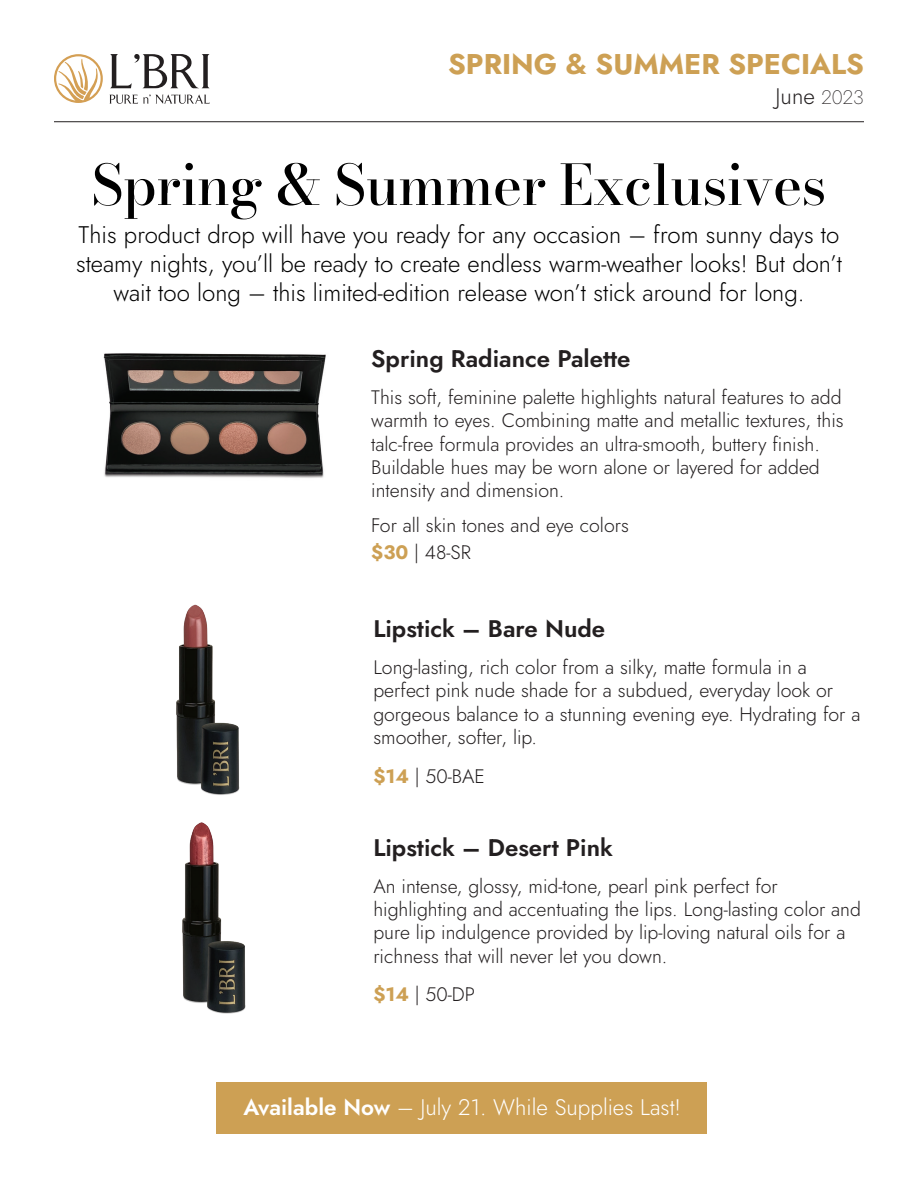
<style>
.page{position:relative;width:918px;height:1188px;background:#fff}
.page>*{position:absolute;margin:0;border:0;box-sizing:border-box;transform-origin:0 0}
.Jost_Paragraph{font:500 55.5px "Bodoni Moda 18 pt";letter-spacing:-.01em;color:#000}
.t1{font:700 28.5px "Jost";color:#cda054}
.Jost_Paragraph-2{font:300 24px/28.8px "Jost";color:#000;text-align:center}
.Info_paragraph{font:600 24px "Jost";color:#231f20}
.t2{font:300 22.5px "Jost";color:#fff}
.t3{font:300 22.5px "Jost";color:#231f20}
.Info_paragraph-2{font:300 19.5px/23.4px "Jost";color:#231f20}
.s1{font-weight:200;font-size:19.5px}
.s2{font-weight:700;color:#cda054}
.s3{font-weight:600}
</style>
<div class="page">
<svg style="left:54px;top:54px;width:49px;height:49px"></svg>
<svg style="left:110px;top:54px;width:100px;height:34px"></svg>
<svg style="left:110px;top:94px;width:100px;height:10px"></svg>
<hr style="left:54px;top:121px;width:810px;height:1px;background:#231f20">
<img style="left:103px;top:353px;width:223px;height:125px">
<img style="left:176px;top:604px;width:70px;height:410px">
<div style="left:216px;top:1082px;width:491px;height:52px;background:#cda054"></div>
<p class="t1" style="left:448px;top:45px;width:417px">SPRING &amp; SUMMER SPECIALS</p>
<p class="t3" style="left:776px;top:81px;width:90px">June <span class="s1">2023</span></p>
<p class="Jost_Paragraph" style="left:91px;top:147px;width:736px">Spring &amp; Summer Exclusives</p>
<p class="Jost_Paragraph-2" style="left:76px;top:221px;width:767px">This product drop will have you ready for any occasion – from sunny days to steamy nights, you’ll be ready to create endless warm-weather looks! But don’t wait too long – this limited-edition release won’t stick around for long.</p>
<p class="Info_paragraph" style="left:371px;top:342px;width:261px">Spring Radiance Palette</p>
<p class="Info_paragraph-2" style="left:371px;top:386px;width:474px">This soft, feminine palette highlights natural features to add warmth to eyes. Combining matte and metallic textures, this talc-free formula provides an ultra-smooth, buttery finish.<br>Buildable hues may be worn alone or layered for added intensity and dimension.</p>
<p class="Info_paragraph-2" style="left:371px;top:512px;width:259px;line-height:27px">For all skin tones and eye colors <span class="s2">$30</span> | 48-SR</p>
<p class="Info_paragraph" style="left:373px;top:612px;width:233px">Lipstick – Bare Nude</p>
<p class="Info_paragraph-2" style="left:373px;top:656px;width:489px">Long-lasting, rich color from a silky, matte formula in a perfect pink nude shade for a subdued, everyday look or gorgeous balance to a stunning evening eye. Hydrating for a smoother, softer, lip.</p>
<p class="Info_paragraph-2" style="left:373px;top:764px;width:113px"><span class="s2">$14</span> | 50-BAE</p>
<p class="Info_paragraph" style="left:373px;top:831px;width:241px">Lipstick – Desert Pink</p>
<p class="Info_paragraph-2" style="left:373px;top:874px;width:489px">An intense, glossy, mid-tone, pearl pink perfect for highlighting and accentuating the lips. Long-lasting color and pure lip indulgence provided by lip-loving natural oils for a richness that will never let you down.</p>
<p class="Info_paragraph-2" style="left:373px;top:983px;width:103px"><span class="s2">$14</span> | 50-DP</p>
<p class="t2" style="left:243px;top:1092px;width:439px"><span class="s3">Available Now</span> – July 21. While Supplies Last!</p>
</div>
